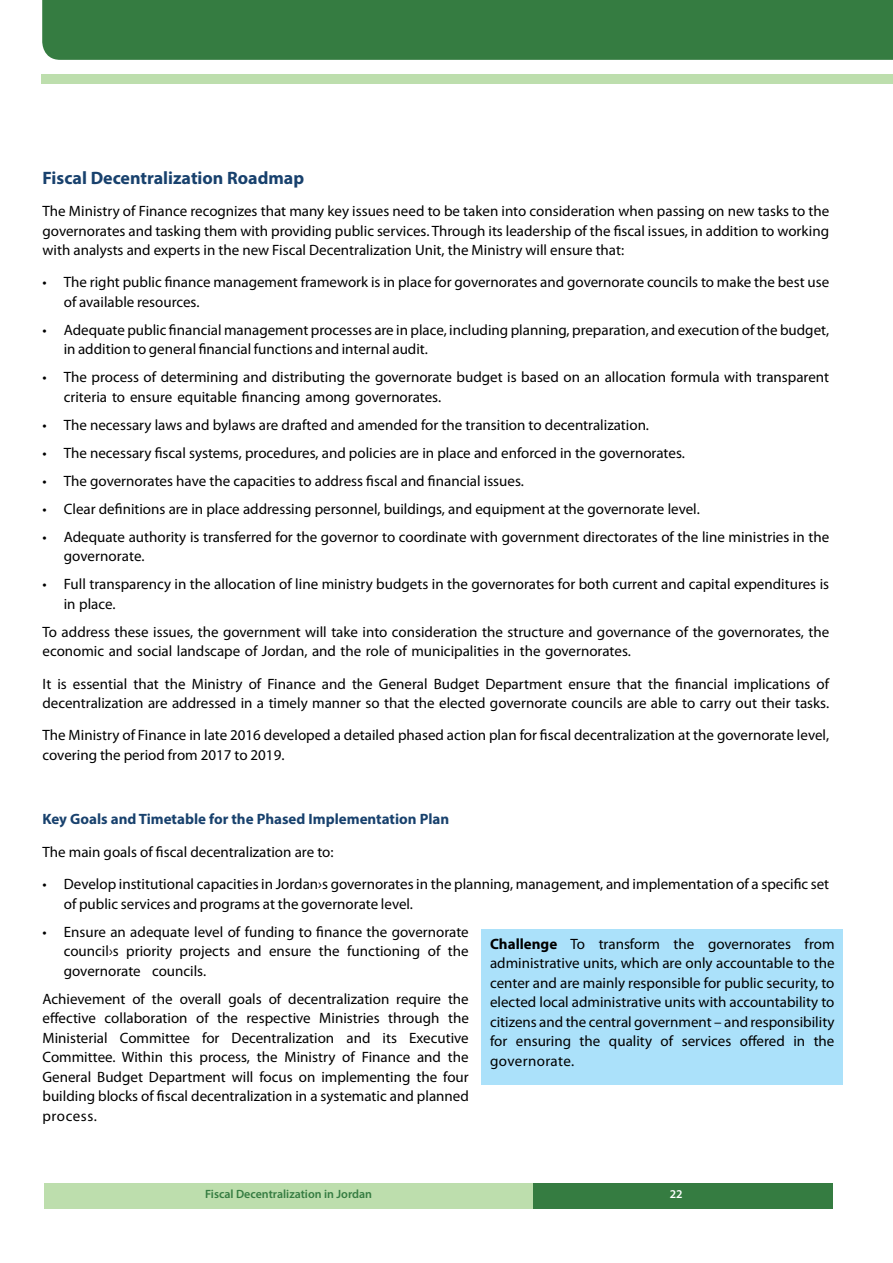
<style>
.page{position:relative;width:893px;height:1263px;background:#fff}
.page>*{position:absolute;margin:0;border:0;box-sizing:border-box;transform-origin:0 0}
.t1{font:700 18px "Myriad Pro";color:#18416d}
.t2{font:15px/19.5px "Myriad Pro";color:#000}
.t3{font:700 15px "Myriad Pro";color:#18416d}
.t4{font:600 12px "Myriad Pro";color:#357c41}
.t5{font:600 12px "Myriad Pro";color:#fff}
.s1{font-weight:700}
</style>
<div class="page">
<div style="left:45px;top:1183px;width:588px;height:25px;background:#bddead"></div>
<div style="left:533px;top:1183px;width:300px;height:25px;background:#357c41"></div>
<div style="left:42px;top:0;width:851px;height:60px;background:#357c41"></div>
<div style="left:41px;top:74px;width:852px;height:9px;background:#bddead"></div>
<div style="left:482px;top:929px;width:361px;height:155px;background:#abe1fa"></div>
<p class="t1" style="left:43px;top:166px;width:263px">Fiscal Decentralization Roadmap</p>
<p class="t2" style="left:43px;top:201px;width:788px;text-align:justify">The Ministry of Finance recognizes that many key issues need to be taken into consideration when passing on new tasks to the governorates and tasking them with providing public services. Through its leadership of the fiscal issues, in addition to working with analysts and experts in the new Fiscal Decentralization Unit, the Ministry will ensure that:</p>
<p class="t2" style="left:64px;top:272px;width:767px;text-indent:-21px">• The right public finance management framework is in place for governorates and governorate councils to make the best use of available resources.</p>
<p class="t2" style="left:64px;top:320px;width:767px;text-indent:-21px">• Adequate public financial management processes are in place, including planning, preparation, and execution of the budget, in addition to general financial functions and internal audit.</p>
<p class="t2" style="left:64px;top:367px;width:767px;text-indent:-21px">• The process of determining and distributing the governorate budget is based on an allocation formula with transparent criteria to ensure equitable financing among governorates.</p>
<p class="t2" style="left:43px;top:415px;width:608px">• The necessary laws and bylaws are drafted and amended for the transition to decentralization.</p>
<p class="t2" style="left:43px;top:443px;width:644px">• The necessary fiscal systems, procedures, and policies are in place and enforced in the governorates.</p>
<p class="t2" style="left:43px;top:471px;width:483px">• The governorates have the capacities to address fiscal and financial issues.</p>
<p class="t2" style="left:43px;top:499px;width:659px">• Clear definitions are in place addressing personnel, buildings, and equipment at the governorate level.</p>
<p class="t2" style="left:64px;top:527px;width:767px;text-indent:-21px">• Adequate authority is transferred for the governor to coordinate with government directorates of the line ministries in the governorate.</p>
<p class="t2" style="left:64px;top:574px;width:767px;text-indent:-21px">• Full transparency in the allocation of line ministry budgets in the governorates for both current and capital expenditures is in place.</p>
<p class="t2" style="left:43px;top:622px;width:788px">To address these issues, the government will take into consideration the structure and governance of the governorates, the economic and social landscape of Jordan, and the role of municipalities in the governorates.</p>
<p class="t2" style="left:43px;top:674px;width:788px">It is essential that the Ministry of Finance and the General Budget Department ensure that the financial implications of decentralization are addressed in a timely manner so that the elected governorate councils are able to carry out their tasks.</p>
<p class="t2" style="left:43px;top:725px;width:788px">The Ministry of Finance in late 2016 developed a detailed phased action plan for fiscal decentralization at the governorate level, covering the period from 2017 to 2019.</p>
<p class="t3" style="left:43px;top:810px;width:408px">Key Goals and Timetable for the Phased Implementation Plan</p>
<p class="t2" style="left:43px;top:842px;width:293px">The main goals of fiscal decentralization are to:</p>
<p class="t2" style="left:64px;top:874px;width:767px;text-indent:-21px">• Develop institutional capacities in Jordan›s governorates in the planning, management, and implementation of a specific set of public services and programs at the governorate level.</p>
<p class="t2" style="left:64px;top:921px;width:406px;text-align:justify;text-indent:-21px">• Ensure an adequate level of funding to finance the governorate council›s priority projects and ensure the functioning of the governorate councils.</p>
<p class="t2" style="left:43px;top:988px;width:428px;text-align:justify">Achievement of the overall goals of decentralization require the effective collaboration of the respective Ministries through the Ministerial Committee for Decentralization and its Executive Committee. Within this process, the Ministry of Finance and the General Budget Department will focus on implementing the four building blocks of fiscal decentralization in a systematic and planned process.</p>
<p class="t2" style="left:490px;top:934px;width:346px;text-align:justify"><span class="s1">Challenge</span> To transform the governorates from administrative units, which are only accountable to the center and are mainly responsible for public security, to elected local administrative units with accountability to citizens and the central government – and responsibility for ensuring the quality of services offered in the governorate.</p>
<p class="t4" style="left:205px;top:1187px;width:169px">Fiscal Decentralization in Jordan</p>
<p class="t5" style="left:670px;top:1187px;width:14px">22</p>
</div>
